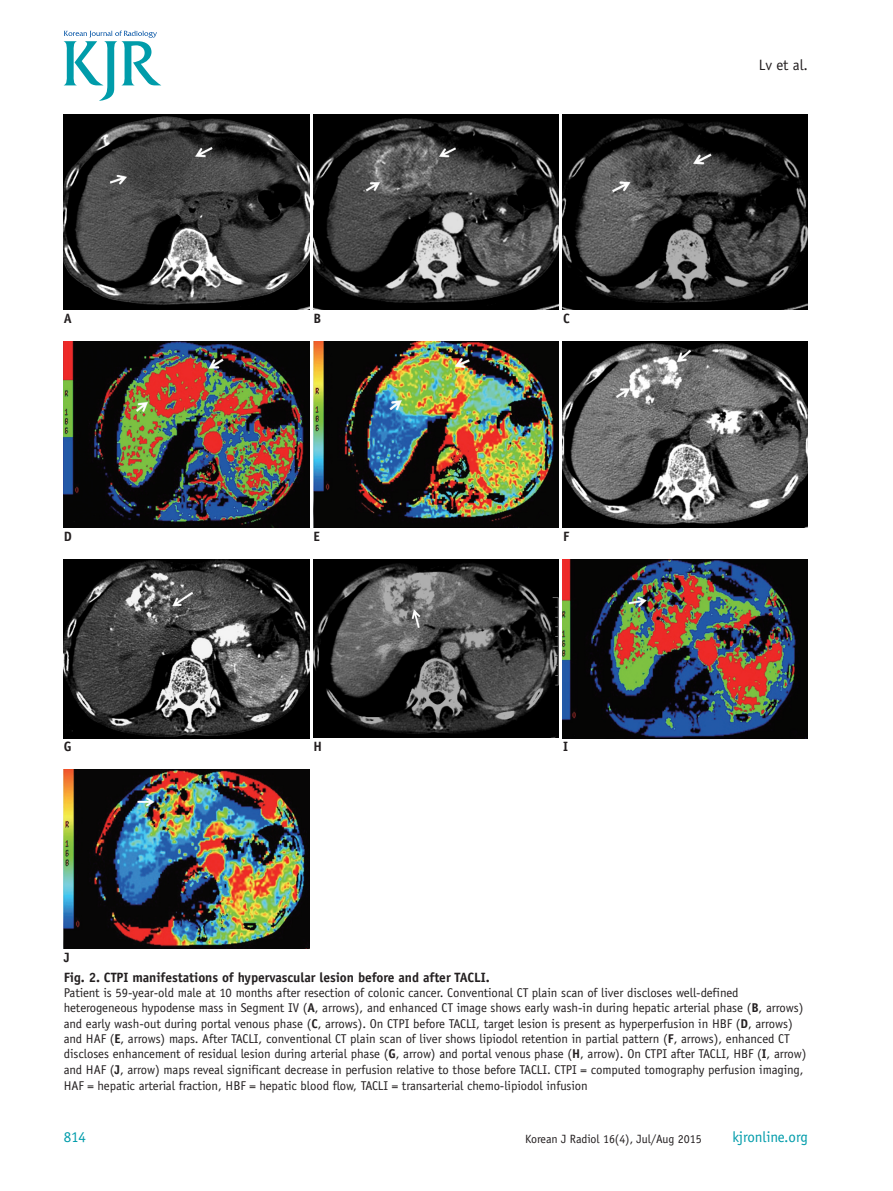
<style>
.page{position:relative;width:893px;height:1191px;background:#fff}
.page>*{position:absolute;margin:0;border:0;box-sizing:border-box;transform-origin:0 0}
.t1{font:15px "Officina Sans Std";letter-spacing:-.005em;color:#009caa}
.t2{font:15px "Officina Sans Std";color:#231f20}
.그림제목{font:700 13.5px "Officina Sans Std";letter-spacing:-.005em;color:#231f20}
.그림제목1{font:12.75px/15.5px "Officina Sans Std";letter-spacing:-.005em;color:#231f20}
.t3{font:12px "Officina Sans Std";letter-spacing:-.005em;color:#231f20}
.s1{font-weight:700}
</style>
<div class="page">
<svg style="left:64px;top:31px;width:97px;height:70px"></svg>
<img style="left:64px;top:115px;width:245px;height:194px">
<img style="left:64px;top:341px;width:245px;height:186px">
<img style="left:64px;top:559px;width:245px;height:179px">
<img style="left:64px;top:770px;width:245px;height:178px">
<img style="left:313px;top:115px;width:245px;height:194px">
<img style="left:313px;top:341px;width:245px;height:186px">
<img style="left:313px;top:560px;width:245px;height:177px">
<img style="left:563px;top:115px;width:245px;height:194px">
<img style="left:563px;top:341px;width:245px;height:186px">
<img style="left:563px;top:560px;width:245px;height:178px">
<p class="t2" style="left:759px;top:56px;width:51px">Lv et al.</p>
<p class="그림제목" style="left:64px;top:310px;width:10px">A</p>
<p class="그림제목" style="left:313px;top:310px;width:9px">B</p>
<p class="그림제목" style="left:563px;top:310px;width:8px">C</p>
<p class="그림제목" style="left:64px;top:528px;width:10px">D</p>
<p class="그림제목" style="left:313px;top:528px;width:8px">E</p>
<p class="그림제목" style="left:563px;top:528px;width:8px">F</p>
<p class="그림제목" style="left:64px;top:738px;width:9px">G</p>
<p class="그림제목" style="left:313px;top:738px;width:10px">H</p>
<p class="그림제목" style="left:563px;top:738px;width:6px">I</p>
<p class="그림제목" style="left:64px;top:949px;width:7px">J</p>
<p class="그림제목" style="left:64px;top:968px;width:427px">Fig. 2. CTPI manifestations of hypervascular lesion before and after TACLI.</p>
<p class="그림제목1" style="left:64px;top:985px;width:744px">Patient is 59-year-old male at 10 months after resection of colonic cancer. Conventional CT plain scan of liver discloses well-defined heterogeneous hypodense mass in Segment IV (<span class="s1">A</span>, arrows), and enhanced CT image shows early wash-in during hepatic arterial phase (<span class="s1">B</span>, arrows) and early wash-out during portal venous phase (<span class="s1">C</span>, arrows). On CTPI before TACLI, target lesion is present as hyperperfusion in HBF (<span class="s1">D</span>, arrows) and HAF (<span class="s1">E</span>, arrows) maps. After TACLI, conventional CT plain scan of liver shows lipiodol retention in partial pattern (<span class="s1">F</span>, arrows), enhanced CT discloses enhancement of residual lesion during arterial phase (<span class="s1">G</span>, arrow) and portal venous phase (<span class="s1">H</span>, arrow). On CTPI after TACLI, HBF (<span class="s1">I</span>, arrow) and HAF (<span class="s1">J</span>, arrow) maps reveal significant decrease in perfusion relative to those before TACLI. CTPI = computed tomography perfusion imaging, HAF = hepatic arterial fraction, HBF = hepatic blood flow, TACLI = transarterial chemo-lipiodol infusion</p>
<p class="t1" style="left:64px;top:1128px;width:24px">814</p>
<p class="t3" style="left:525px;top:1132px;width:178px">Korean J Radiol 16(4), Jul/Aug 2015</p>
<p class="t1" style="left:732px;top:1128px;width:77px">kjronline.org</p>
</div>
